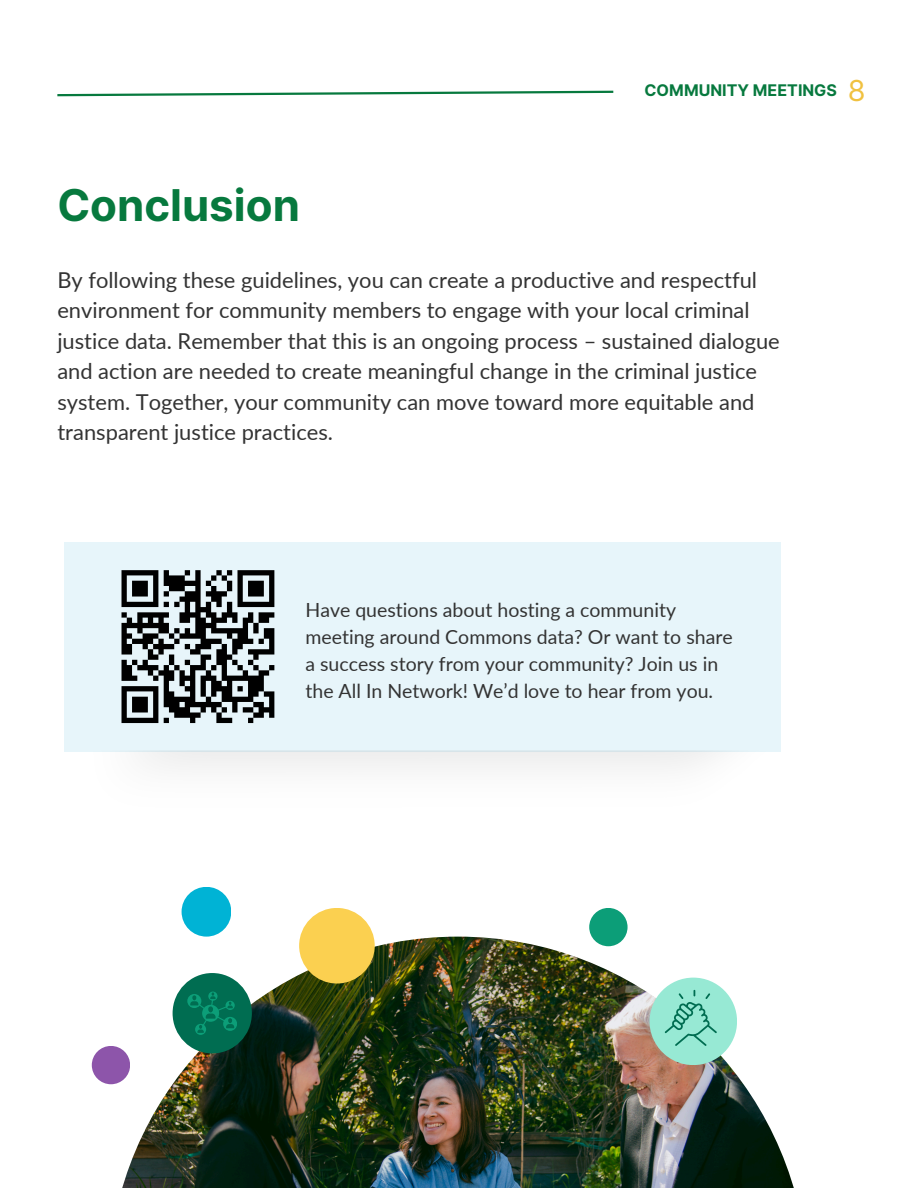
<style>
.page{position:relative;width:918px;height:1188px;background:#fff}
.page>*{position:absolute;margin:0;border:0;box-sizing:border-box;transform-origin:0 0}
.t1{font:700 43.8px "Inter";color:#07793e}
.t2{font:28.8px "Inter";color:#f0c140}
.t3{font:21.9px/30.3px "Lato";color:#333}
.t4{font:19.5px/27px "Lato";color:#333}
.t5{font:700 16.05px "Inter";color:#07793e}
</style>
<div class="page">
<svg style="left:57px;top:90px;width:557px;height:7px"></svg>
<div style="left:64px;top:542px;width:717px;height:209px;background:#e7f5fa"></div>
<svg style="left:121px;top:570px;width:154px;height:154px"></svg>
<div style="left:182px;top:887px;width:49px;height:50px;background:#00b3d5;border-radius:50%"></div>
<img style="left:111px;top:937px;width:683px;height:251px">
<div style="left:173px;top:973px;width:79px;height:80px;background:#006d51;border-radius:50%"></div>
<div style="left:299px;top:908px;width:76px;height:76px;background:#fbd050;border-radius:50%"></div>
<div style="left:650px;top:978px;width:87px;height:87px;background:#97e9d4;border-radius:50%"></div>
<div style="left:589px;top:908px;width:39px;height:38px;background:#0c9e78;border-radius:50%"></div>
<div style="left:92px;top:1046px;width:38px;height:38px;background:#8d55aa;border-radius:50%"></div>
<svg style="left:665px;top:990px;width:52px;height:56px"></svg>
<svg style="left:187px;top:992px;width:50px;height:43px"></svg>
<p class="t1" style="left:57px;top:179px;width:244px">Conclusion</p>
<p class="t5" style="left:645px;top:81px;width:194px">COMMUNITY MEETINGS</p>
<h2 class="t2" style="left:848px;top:73px;width:19px">8</h2>
<p class="t3" style="left:57px;top:264px;width:724px">By following these guidelines, you can create a productive and respectful environment for community members to engage with your local criminal justice data. Remember that this is an ongoing process – sustained dialogue and action are needed to create meaningful change in the criminal justice system. Together, your community can move toward more equitable and transparent justice practices.</p>
<h1 class="t4" style="left:305px;top:596px;width:429px">Have questions about hosting a community meeting around Commons data? Or want to share a success story from your community? Join us in the All In Network! We’d love to hear from you.</h1>
</div>
